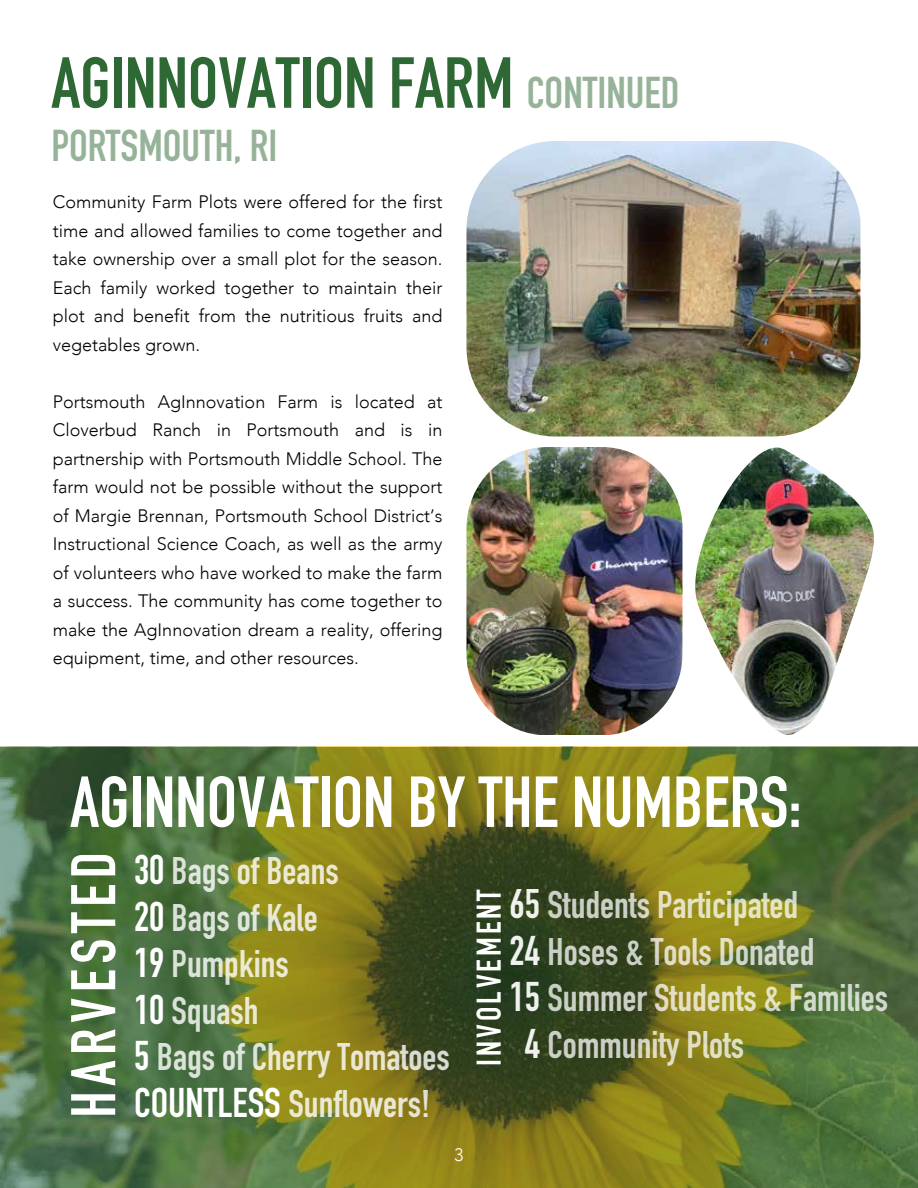
<style>
.page{position:relative;width:918px;height:1188px;background:#fff}
.page>*{position:absolute;margin:0;border:0;box-sizing:border-box;transform-origin:0 0}
.t1{font:700 70.95px "DIN Condensed";color:#2e6835}
.t2{font:700 70.95px "DIN Condensed";color:#fff}
.t3{font:700 61.95px "DIN Condensed";letter-spacing:.09em;color:#fff}
.t4{font:700 43.95px "DIN Condensed";color:rgb(46 104 53/.5)}
.t5{font:700 37.95px/46.5px "DIN Condensed";color:rgb(255 255 255/.81)}
.t6{font:700 33.75px "DIN Condensed";letter-spacing:.09em;color:#fff}
.t7{font:300 18px/28.5px "Avenir";color:#000;text-align:justify}
.t8{font:300 18px "Avenir";color:#fff}
.s1{font-size:43.95px;color:rgb(46 104 53/.5)}
.s2{font-size:40.95px;color:#fff}
</style>
<div class="page">
<img style="left:0;top:747px;width:918px;height:441px">
<img style="left:466px;top:141px;width:394px;height:295px">
<img style="left:680px;top:448px;width:208px;height:299px">
<img style="left:467px;top:447px;width:215px;height:288px">
<h1 class="t1" style="left:51px;top:35px;width:630px">AGINNOVATION FARM <span class="s1">CONTINUED</span></h1>
<h3 class="t4" style="left:51px;top:116px;width:228px">PORTSMOUTH, RI</h3>
<p class="t7" style="left:53px;top:188px;width:391px">Community Farm Plots were offered for the first time and allowed families to come together and take ownership over a small plot for the season.<br>Each family worked together to maintain their plot and benefit from the nutritious fruits and vegetables grown.</p>
<p class="t7" style="left:53px;top:387px;width:391px">Portsmouth AgInnovation Farm is located at Cloverbud Ranch in Portsmouth and is in partnership with Portsmouth Middle School. The farm would not be possible without the support of Margie Brennan, Portsmouth School District’s Instructional Science Coach, as well as the army of volunteers who have worked to make the farm a success. The community has come together to make the AgInnovation dream a reality, offering equipment, time, and other resources.</p>
<h1 class="t2" style="left:70px;top:754px;width:733px">AGINNOVATION BY THE NUMBERS:</h1>
<h2 class="t3" style="left:52px;top:1118px;width:267px;rotate:-90deg">HARVESTED</h2>
<h3 class="t5" style="left:134px;top:848px;width:317px"><span class="s2">30</span> Bags of Beans<br><span class="s2">20</span> Bags of Kale<br><span class="s2">19</span> Pumpkins<br><span class="s2">10</span> Squash<br><span class="s2">5</span> Bags of Cherry Tomatoes<br><span class="s2">COUNTLESS</span> Sunflowers!</h3>
<h3 class="t5" style="left:509px;top:882px;width:290px"><span class="s2">65</span> Students Participated</h3>
<h3 class="t5" style="left:509px;top:928px;width:307px"><span class="s2">24</span> Hoses &amp; Tools Donated</h3>
<h3 class="t5" style="left:509px;top:975px;width:380px"><span class="s2">15</span> Summer Students &amp; Families</h3>
<h3 class="t5" style="left:525px;top:1021px;width:221px"><span class="s2">4</span> Community Plots</h3>
<h3 class="t6" style="left:466px;top:1066px;width:178px;rotate:-90deg">INVOLVEMENT</h3>
<p class="t8" style="left:454px;top:1144px;width:11px">3</p>
</div>
